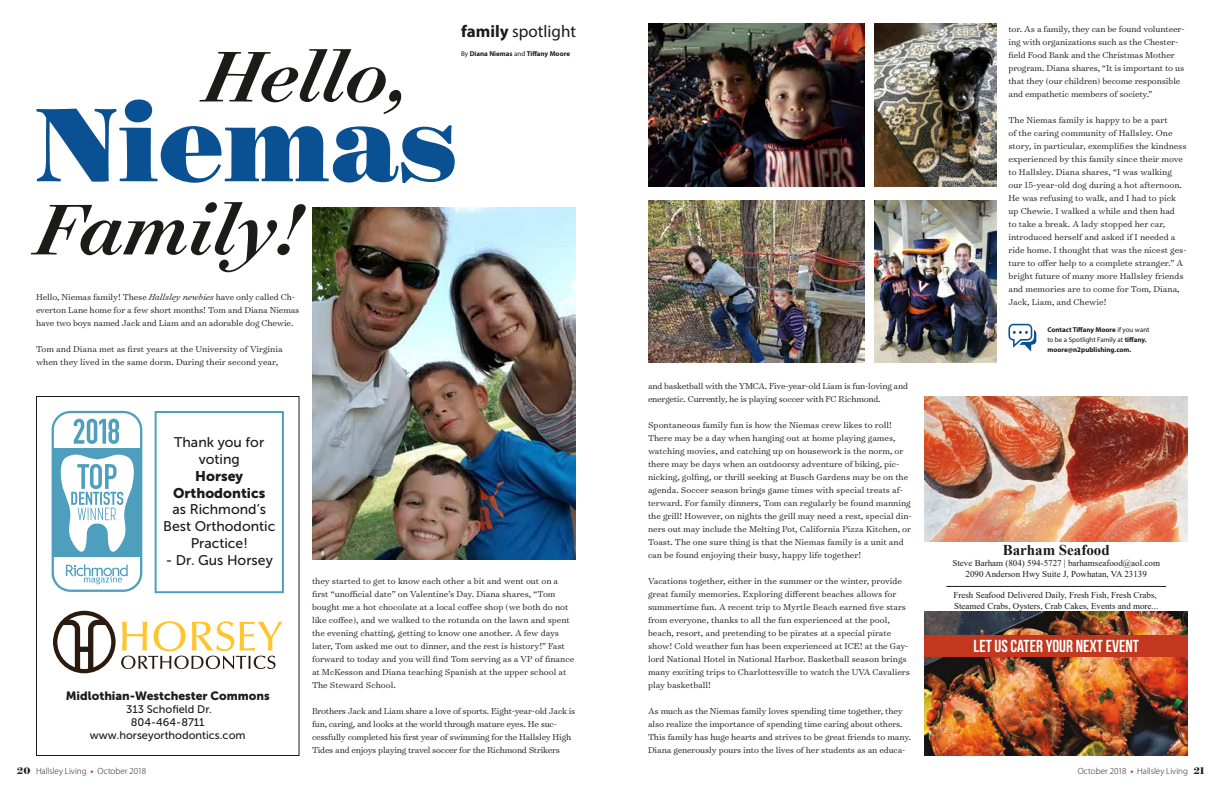
<style>
.page{position:relative;width:1224px;height:792px;background:#fff}
.page>*{position:absolute;margin:0;border:0;box-sizing:border-box;transform-origin:0 0}
.t1{font:900 118.8px "Surveyor Display";color:#0a5193}
.t2{font:italic 500 81.4px "Surveyor Display";color:#1c1b1a}
.t3{font:700 17.3px "Bebas Neue";color:#fff}
.t4{font:17px "Myriad Pro";color:#1c1b1a}
.t5{font:700 15px "Times New Roman";color:#1c1b1a}
.t6{font:14px/16.8px "Museo Sans 500";color:#1c1b1a;text-align:center}
.t7{font:14px/16.8px "Museo Sans 900";color:#1c1b1a;text-align:center}
.t8{font:12px "Museo Sans 900";color:#1c1b1a}
.t9{font:11px/13.2px "Museo Sans 500";color:#1c1b1a;text-align:center}
.t10{font:300 9.8px/13px "Surveyor Text";color:#1c1b1a}
.t11{font:300 9.8px/13px "Surveyor Text";letter-spacing:-.02em;color:#1c1b1a}
.t12{font:9px/10.8px "Times New Roman";color:#1c1b1a;text-align:center}
.t13{font:300 9px "Myriad Pro";color:#1c1b1a}
.t14{font:700 7px/10px "Myriad Pro";color:#1c1b1a}
.s1{font-weight:700}
.s2{font-weight:400}
.s3{font-style:italic}
.s4{font-family:"Surveyor Display";font-weight:700;font-size:11px}
.s5{font-weight:700;color:#e72528}
</style>
<div class="page">
<img style="left:312px;top:207px;width:264px;height:353px">
<svg style="left:1008px;top:324px;width:29px;height:28px"></svg>
<img style="left:875px;top:24px;width:121px;height:163px">
<img style="left:648px;top:24px;width:217px;height:163px">
<img style="left:648px;top:200px;width:217px;height:163px">
<img style="left:875px;top:200px;width:121px;height:163px">
<svg style="left:36px;top:396px;width:264px;height:360px"></svg>
<svg style="left:52px;top:411px;width:90px;height:181px"></svg>
<svg style="left:155px;top:411px;width:129px;height:182px"></svg>
<img style="left:924px;top:612px;width:264px;height:144px">
<img style="left:924px;top:396px;width:264px;height:145px">
<hr style="left:946px;top:586px;width:220px;height:1px;background:#1c1b1a">
<div style="left:924px;top:635px;width:264px;height:21px;background:#c2371d"></div>
<h3 class="t4" style="left:461px;top:21px;width:116px"><span class="s1">family</span> spotlight</h3>
<h2 class="t2" style="left:204px;top:24px;width:205px">Hello,</h2>
<p class="t14" style="left:461px;top:48px;width:110px"><span class="s2">By</span> Diana Niemas <span class="s2">and</span> Tiffany Moore</p>
<h1 class="t1" style="left:36px;top:67px;width:423px">Niemas</h1>
<h2 class="t2" style="left:36px;top:177px;width:266px">Family!</h2>
<p class="t10" style="left:36px;top:290px;width:265px">Hello, Niemas family! These <span class="s3">Hallsley newbies</span> have only called Ch&shy;everton Lane home for a few short months! Tom and Diana Niemas have two boys named Jack and Liam and an adorable dog Chewie.</p>
<p class="t10" style="left:36px;top:342px;width:248px">Tom and Diana met as first years at the University of Virginia when they lived in the same dorm. During their second year,</p>
<h3 class="t6" style="left:174px;top:434px;width:92px">Thank you for voting</h3>
<h3 class="t7" style="left:173px;top:467px;width:94px">Horsey<br>Orthodontics</h3>
<h3 class="t6" style="left:163px;top:501px;width:114px">as Richmond’s<br>Best Orthodontic<br>Practice!</h3>
<h3 class="t6" style="left:166px;top:552px;width:109px">- Dr. Gus Horsey</h3>
<p class="t8" style="left:66px;top:689px;width:206px">Midlothian-Westchester Commons</p>
<p class="t9" style="left:90px;top:702px;width:157px">313 Schofield Dr.<br>804-464-8711 www.horseyorthodontics.com</p>
<p class="t10" style="left:312px;top:574px;width:264px">they started to get to know each other a bit and went out on a first “unofficial date” on Valentine’s Day. Diana shares, “Tom bought me a hot chocolate at a local coffee shop (we both do not like coffee), and we walked to the rotunda on the lawn and spent the evening chatting, getting to know one another. A few days later, Tom asked me out to dinner, and the rest is history!” Fast forward to today and you will find Tom serving as a VP of finance at McKesson and Diana teaching Spanish at the upper school at The Steward School.</p>
<p class="t11" style="left:312px;top:704px;width:265px">Brothers Jack and Liam share a love of sports. Eight-year-old Jack is fun, caring, and looks at the world through mature eyes. He suc&shy;cessfully completed his first year of swimming for the Hallsley High Tides and enjoys playing travel soccer for the Richmond Strikers</p>
<p class="t11" style="left:648px;top:379px;width:262px">and basketball with the YMCA. Five-year-old Liam is fun-loving and energetic. Currently, he is playing soccer with FC Richmond.</p>
<p class="t10" style="left:648px;top:418px;width:265px">Spontaneous family fun is how the Niemas crew likes to roll!<br>There may be a day when hanging out at home playing games, watching movies, and catching up on housework is the norm, or there may be days when an outdoorsy adventure of biking, pic&shy;nicking, golfing, or thrill seeking at Busch Gardens may be on the agenda. Soccer season brings game times with special treats af&shy;terward. For family dinners, Tom can regularly be found manning the grill! However, on nights the grill may need a rest, special din&shy;ners out may include the Melting Pot, California Pizza Kitchen, or Toast. The one sure thing is that the Niemas family is a unit and can be found enjoying their busy, happy life together!</p>
<p class="t10" style="left:648px;top:574px;width:263px">Vacations together, either in the summer or the winter, provide great family memories. Exploring different beaches allows for summertime fun. A recent trip to Myrtle Beach earned five stars from everyone, thanks to all the fun experienced at the pool, beach, resort, and pretending to be pirates at a special pirate show! Cold weather fun has been experienced at ICE! at the Gay&shy;lord National Hotel in National Harbor. Basketball season brings many exciting trips to Charlottesville to watch the UVA Cavaliers play basketball!</p>
<p class="t10" style="left:648px;top:704px;width:265px">As much as the Niemas family loves spending time together, they also realize the importance of spending time caring about others.<br>This family has huge hearts and strives to be great friends to many.<br>Diana generously pours into the lives of her students as an educa-</p>
<p class="t10" style="left:1008px;top:22px;width:178px">tor. As a family, they can be found volunteer&shy;ing with organizations such as the Chester&shy;field Food Bank and the Christmas Mother program. Diana shares, “It is important to us that they (our children) become responsible and empathetic members of society.”</p>
<p class="t10" style="left:1008px;top:113px;width:180px">The Niemas family is happy to be a part<br>of the caring community of Hallsley. One story, in particular, exemplifies the kindness experienced by this family since their move to Hallsley. Diana shares, “I was walking our 15-year-old dog during a hot afternoon.<br>He was refusing to walk, and I had to pick up Chewie. I walked a while and then had<br>to take a break. A lady stopped her car, introduced herself and asked if I needed a ride home. I thought that was the nicest ges&shy;ture to offer help to a complete stranger.” A bright future of many more Hallsley friends and memories are to come for Tom, Diana, Jack, Liam, and Chewie!</p>
<p class="t14" style="left:1047px;top:324px;width:104px">Contact Tiffany Moore <span class="s2">if you want to be a Spotlight Family at</span> tiffany. moore@n2publishing.com.</p>
<h3 class="t5" style="left:1003px;top:539px;width:109px">Barham Seafood</h3>
<p class="t12" style="left:952px;top:557px;width:209px">Steve Barham (804) 594-5727 | barhamseafood@aol.com<br>2090 Anderson Hwy Suite J, Powhatan, VA 23139</p>
<p class="t12" style="left:953px;top:590px;width:206px;text-align:left">Fresh Seafood Delivered Daily, Fresh Fish, Fresh Crabs,<br>Steamed Crabs, Oysters, Crab Cakes, Events and more...</p>
<h3 class="t3" style="left:974px;top:637px;width:167px">LET US CATER YOUR NEXT EVENT</h3>
<p class="t13" style="left:17px;top:765px;width:131px"><span class="s4">20</span> Hallsley Living <span class="s5">•</span> October 2018</p>
<p class="t13" style="left:1078px;top:765px;width:128px">October 2018 <span class="s5">•</span> Hallsley Living <span class="s4">21</span></p>
</div>
